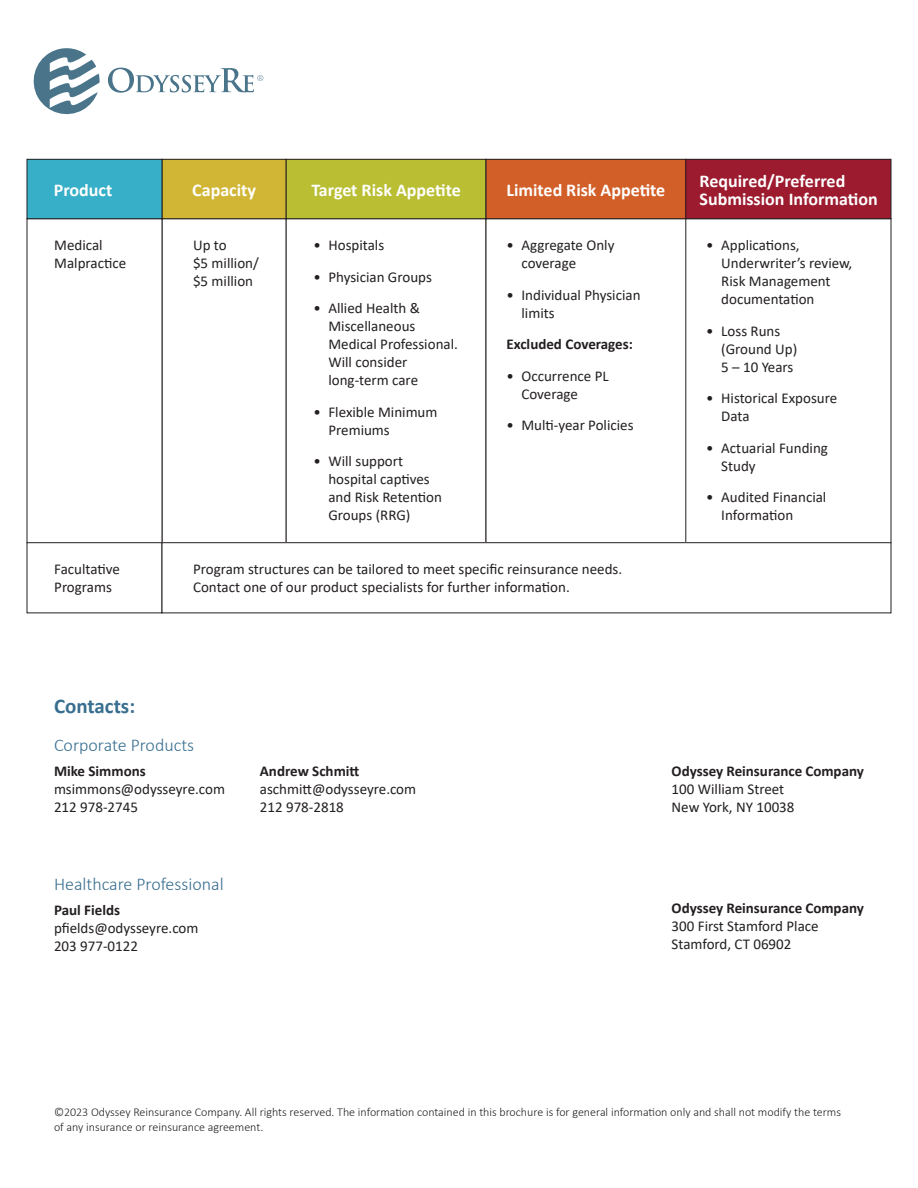
<style>
.page{position:relative;width:918px;height:1188px;background:#fff}
.page>*{position:absolute;margin:0;border:0;box-sizing:border-box;transform-origin:0 0}
.ONE{font:700 21px "Calibri";color:#386e8f}
.t1{font:700 18px/18px "Calibri";color:#fff}
.ONE-2{font:300 18px "Calibri";color:#386e8f}
.ONE-3{font:15px/18px "Calibri";color:#231f20}
.TWO_BOLD{font:700 15px "Calibri";color:#231f20}
.THREE{font:15px "Calibri";color:#231f20}
.ONE-4{font:700 15px "Calibri";color:#231f20}
.ONE-5{font:300 12px/15px "Calibri";color:#231f20}
</style>
<div class="page">
<svg style="left:34px;top:48px;width:66px;height:66px"></svg>
<svg style="left:108px;top:68px;width:155px;height:25px"></svg>
<div style="left:162px;top:218px;width:124px;height:325px;border:1px solid #231f20"></div>
<div style="left:286px;top:218px;width:200px;height:325px;border:1px solid #231f20"></div>
<div style="left:27px;top:542px;width:135px;height:71px;border:1px solid #231f20"></div>
<div style="left:162px;top:542px;width:729px;height:71px;border:1px solid #231f20"></div>
<div style="left:162px;top:159px;width:124px;height:60px;background:#d1b635"></div>
<div style="left:162px;top:159px;width:124px;height:60px;border:1px solid #231f20"></div>
<div style="left:286px;top:159px;width:200px;height:60px;background:#b9be33"></div>
<div style="left:286px;top:159px;width:200px;height:60px;border:1px solid #231f20"></div>
<div style="left:486px;top:159px;width:200px;height:60px;background:#d25f27"></div>
<div style="left:486px;top:159px;width:200px;height:60px;border:1px solid #231f20"></div>
<div style="left:686px;top:159px;width:205px;height:60px;background:#9d1b2f"></div>
<div style="left:686px;top:159px;width:205px;height:60px;border:1px solid #231f20"></div>
<div style="left:27px;top:159px;width:135px;height:60px;background:#37afc8"></div>
<div style="left:27px;top:159px;width:135px;height:60px;border:1px solid #231f20"></div>
<p class="t1" style="left:54px;top:181px;width:60px">Product</p>
<p class="ONE-3" style="left:54px;top:236px;width:73px">Medical<br>Malpractice</p>
<p class="t1" style="left:192px;top:181px;width:65px">Capacity</p>
<p class="t1" style="left:311px;top:181px;width:151px">Target Risk Appetite</p>
<p class="t1" style="left:507px;top:181px;width:160px">Limited Risk Appetite</p>
<p class="t1" style="left:700px;top:172px;width:180px">Required/Preferred<br>Submission Information</p>
<p class="ONE-3" style="left:193px;top:236px;width:67px">Up to<br>$5 million/ $5 million</p>
<p class="ONE-3" style="left:313px;top:236px;width:72px">• Hospitals</p>
<p class="ONE-3" style="left:313px;top:268px;width:120px">• Physician Groups</p>
<p class="ONE-3" style="left:328px;top:299px;width:131px;text-indent:-15px">• Allied Health &amp;<br>Miscellaneous<br>Medical Professional.<br>Will consider long-term care</p>
<p class="ONE-3" style="left:328px;top:403px;width:111px;text-indent:-15px">• Flexible Minimum<br>Premiums</p>
<p class="ONE-3" style="left:328px;top:452px;width:115px;text-indent:-15px">• Will support hospital captives and Risk Retention<br>Groups (RRG)</p>
<p class="ONE-3" style="left:521px;top:236px;width:95px;text-indent:-15px">• Aggregate Only coverage</p>
<p class="ONE-3" style="left:521px;top:286px;width:121px;text-indent:-15px">• Individual Physician limits</p>
<p class="ONE-4" style="left:507px;top:334px;width:128px">Excluded Coverages:</p>
<p class="ONE-3" style="left:521px;top:367px;width:89px;text-indent:-15px">• Occurrence PL<br>Coverage</p>
<p class="ONE-3" style="left:507px;top:416px;width:129px">• Multi-year Policies</p>
<p class="ONE-3" style="left:721px;top:236px;width:133px;text-indent:-15px">• Applications,<br>Underwriter’s review,<br>Risk Management documentation</p>
<p class="ONE-3" style="left:721px;top:322px;width:77px;text-indent:-15px">• Loss Runs (Ground Up)<br>5 – 10 Years</p>
<p class="ONE-3" style="left:721px;top:389px;width:118px;text-indent:-15px">• Historical Exposure<br>Data</p>
<p class="ONE-3" style="left:721px;top:439px;width:108px;text-indent:-15px">• Actuarial Funding<br>Study</p>
<p class="ONE-3" style="left:721px;top:488px;width:107px;text-indent:-15px">• Audited Financial<br>Information</p>
<p class="ONE-3" style="left:54px;top:560px;width:67px">Facultative<br>Programs</p>
<p class="ONE-3" style="left:193px;top:560px;width:431px">Program structures can be tailored to meet specific reinsurance needs.<br>Contact one of our product specialists for further information.</p>
<p class="ONE" style="left:54px;top:691px;width:83px">Contacts:</p>
<p class="ONE-2" style="left:54px;top:734px;width:142px">Corporate Products</p>
<p class="TWO_BOLD" style="left:54px;top:761px;width:93px">Mike Simmons</p>
<p class="THREE" style="left:54px;top:779px;width:173px">msimmons@odysseyre.com</p>
<p class="ONE-3" style="left:54px;top:798px;width:86px">212 978-2745</p>
<p class="ONE-2" style="left:54px;top:872px;width:171px">Healthcare Professional</p>
<p class="TWO_BOLD" style="left:54px;top:899px;width:68px">Paul Fields</p>
<p class="THREE" style="left:54px;top:918px;width:146px">pfields@odysseyre.com</p>
<p class="ONE-3" style="left:54px;top:937px;width:86px">203 977-0122</p>
<p class="TWO_BOLD" style="left:260px;top:761px;width:101px">Andrew Schmitt</p>
<p class="THREE" style="left:260px;top:779px;width:158px">aschmitt@odysseyre.com</p>
<p class="ONE-3" style="left:260px;top:798px;width:86px">212 978-2818</p>
<p class="TWO_BOLD" style="left:672px;top:761px;width:194px">Odyssey Reinsurance Company</p>
<p class="ONE-3" style="left:672px;top:780px;width:124px">100 William Street<br>New York, NY 10038</p>
<p class="TWO_BOLD" style="left:672px;top:897px;width:194px">Odyssey Reinsurance Company</p>
<p class="ONE-3" style="left:672px;top:916px;width:149px">300 First Stamford Place<br>Stamford, CT 06902</p>
<p class="ONE-5" style="left:54px;top:1104px;width:789px">©2023 Odyssey Reinsurance Company. All rights reserved. The information contained in this brochure is for general information only and shall not modify the terms of any insurance or reinsurance agreement.</p>
</div>
